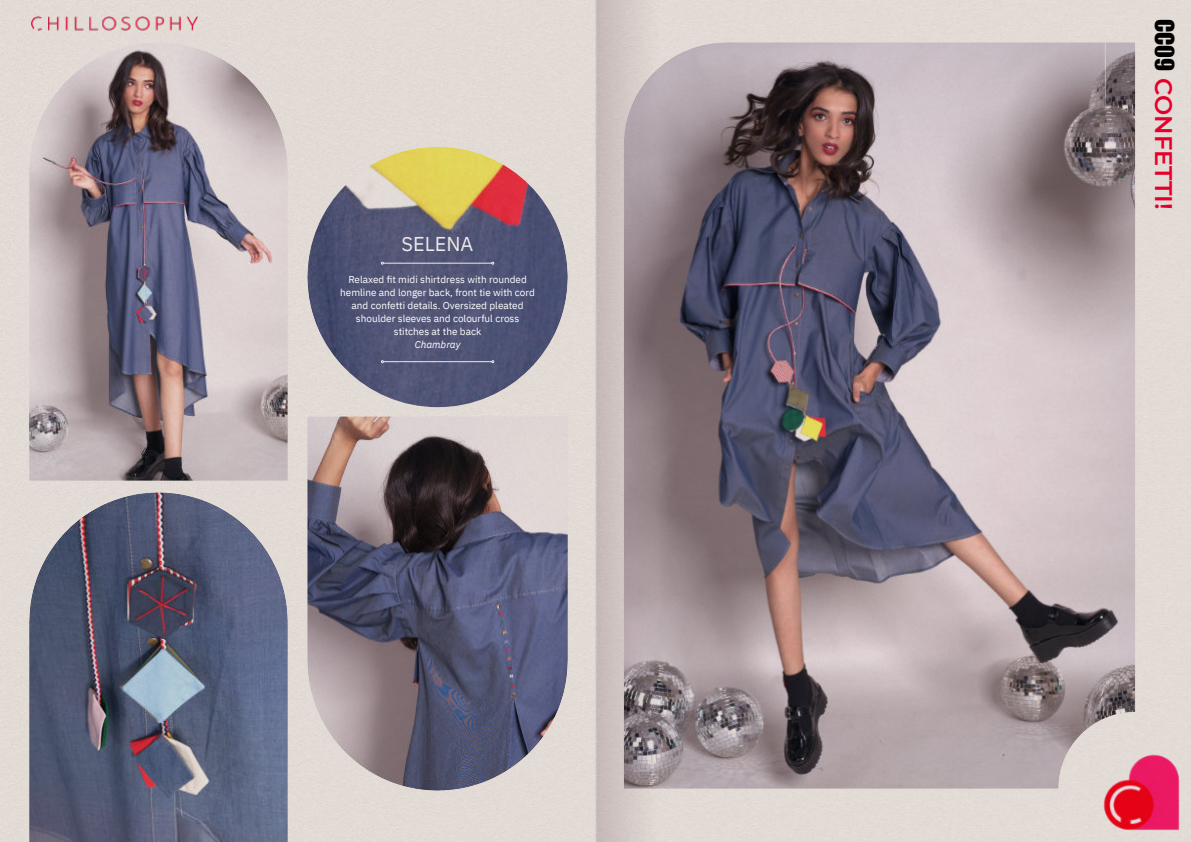
<style>
.page{position:relative;width:1191px;height:842px;background:#fff}
.page>*{position:absolute;margin:0;border:0;box-sizing:border-box;transform-origin:0 0}
.t1{font:600 24px "Montserrat";color:#e4002b}
.t2{font:20px "IBM Plex Sans";color:#ebebeb}
.t3{font:10px/13px "IBM Plex Sans";color:#fff;text-align:center}
.t4{font:italic 10px "IBM Plex Sans";color:#fff}
.s1{font-family:"Impact";font-weight:400;color:#000}
</style>
<div class="page">
<div style="left:0;top:0;width:1191px;height:842px;background:#f13077;opacity:.1"></div>
<img style="left:24px;top:12px;width:180px;height:26px">
<img style="left:1091px;top:742px;width:100px;height:100px">
<img style="left:624px;top:43px;width:511px;height:745px">
<img style="left:307px;top:417px;width:261px;height:373px">
<img style="left:29px;top:492px;width:259px;height:350px">
<img style="left:29px;top:43px;width:259px;height:438px">
<img style="left:307px;top:147px;width:261px;height:260px;border-radius:50%">
<hr style="left:383px;top:263px;width:109px;height:1px;background:#ebebeb">
<hr style="left:383px;top:361px;width:109px;height:1px;background:#ebebeb">
<h2 class="t2" style="left:401px;top:235px;width:73px">SELENA</h2>
<p class="t3" style="left:340px;top:273px;width:196px">Relaxed fit midi shirtdress with rounded hemline and longer back, front tie with cord and confetti details. Oversized pleated shoulder sleeves and colourful cross stitches at the back</p>
<p class="t4" style="left:415px;top:340px;width:47px">Chambray</p>
<h1 class="t1" style="left:1178px;top:19px;width:192px;rotate:90deg"><span class="s1">CC09</span> CONFETTI!</h1>
</div>
